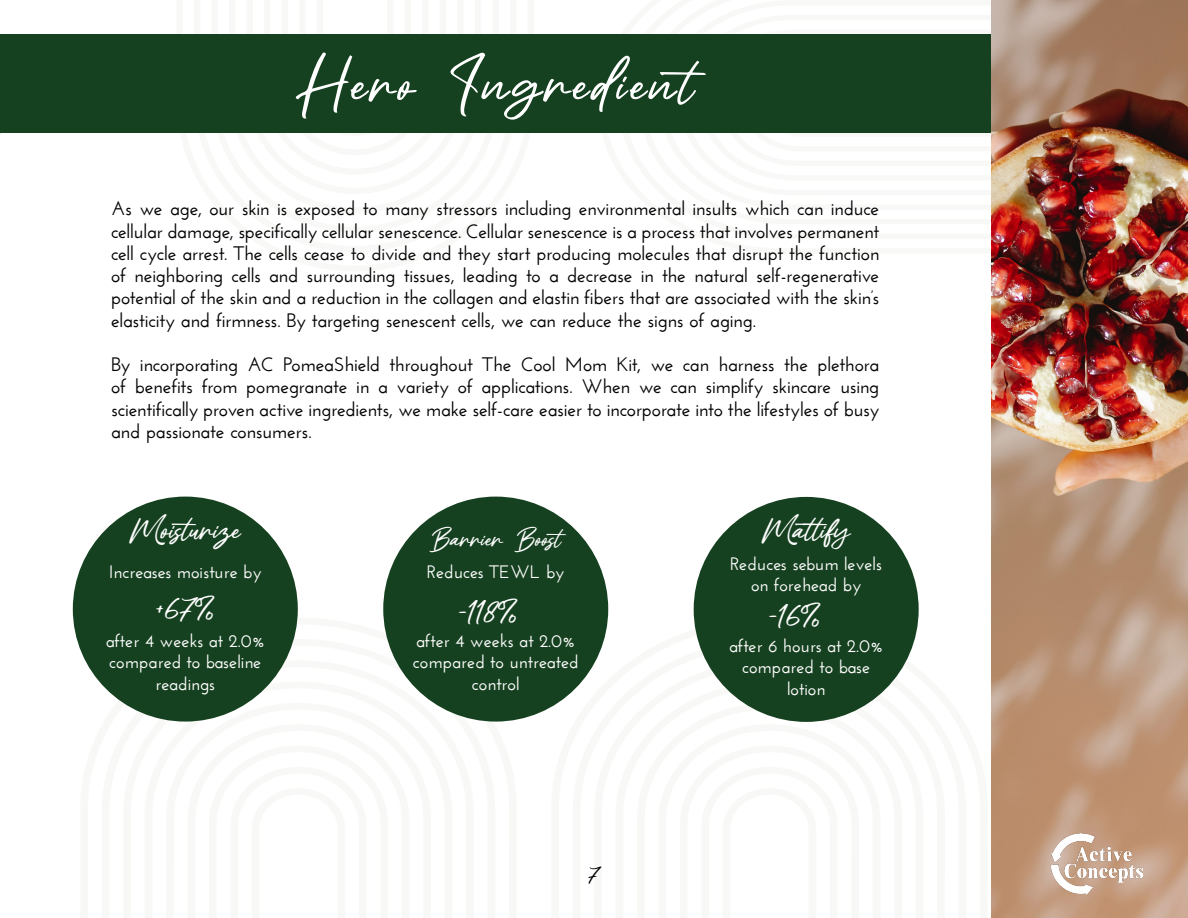
<style>
.page{position:relative;width:1188px;height:918px;background:#fff}
.page>*{position:absolute;margin:0;border:0;box-sizing:border-box;transform-origin:0 0}
.t1{font:70.5px "Maytra";letter-spacing:.05em;color:#fff}
.t2{font:40.5px "Maytra";color:#fff}
.t3{font:37.5px "Maytra";color:#fff}
.t4{font:30px "Maytra";color:#fff}
.t5{font:28.5px "Maytra";color:#000}
.table_of_contents{font:600 19.5px/22.2px "Josefin Sans";letter-spacing:-.015em;color:#000;text-align:justify}
.t6{font:600 18px/21.6px "Josefin Sans";color:#fff;text-align:center}
</style>
<div class="page">
<div style="left:0;top:34px;width:992px;height:100px;background:#164120"></div>
<img style="left:992px;top:0;width:196px;height:918px">
<img style="left:1050px;top:833px;width:93px;height:62px">
<div style="left:73px;top:497px;width:225px;height:225px;background:#164120;border-radius:50%"></div>
<div style="left:383px;top:497px;width:225px;height:225px;background:#164120;border-radius:50%"></div>
<div style="left:694px;top:497px;width:225px;height:225px;background:#164120;border-radius:50%"></div>
<p class="t1" style="left:296px;top:50px;width:400px">Hero Ingredient</p>
<p class="table_of_contents" style="left:111px;top:197px;width:770px">As we age, our skin is exposed to many stressors including environmental insults which can induce cellular damage, specifically cellular senescence. Cellular senescence is a process that involves permanent cell cycle arrest. The cells cease to divide and they start producing molecules that disrupt the function of neighboring cells and surrounding tissues, leading to a decrease in the natural self-regenerative potential of the skin and a reduction in the collagen and elastin fibers that are associated with the skin’s elasticity and firmness. By targeting senescent cells, we can reduce the signs of aging.</p>
<p class="table_of_contents" style="left:111px;top:353px;width:770px">By incorporating AC PomeaShield throughout The Cool Mom Kit, we can harness the plethora of benefits from pomegranate in a variety of applications. When we can simplify skincare using scientifically proven active ingredients, we make self-care easier to incorporate into the lifestyles of busy and passionate consumers.</p>
<p class="t3" style="left:130px;top:512px;width:113px">Moisturize</p>
<p class="t6" style="left:109px;top:561px;width:154px">Increases moisture by</p>
<p class="t2" style="left:155px;top:586px;width:62px">+67%</p>
<p class="t6" style="left:106px;top:630px;width:161px">after 4 weeks at 2.0% compared to baseline readings</p>
<p class="t4" style="left:430px;top:524px;width:133px">Barrier Boost</p>
<p class="t6" style="left:427px;top:561px;width:139px">Reduces TEWL by</p>
<p class="t2" style="left:458px;top:589px;width:62px">-118%</p>
<p class="t6" style="left:416px;top:630px;width:161px">after 4 weeks at 2.0%</p>
<p class="t6" style="left:413px;top:651px;width:167px">compared to untreated</p>
<p class="t6" style="left:472px;top:673px;width:49px">control</p>
<p class="t5" style="left:589px;top:859px;width:12px">7</p>
<p class="t3" style="left:762px;top:512px;width:91px">Mattify</p>
<p class="t6" style="left:730px;top:553px;width:154px">Reduces sebum levels</p>
<p class="t6" style="left:751px;top:574px;width:112px">on forehead by</p>
<p class="t2" style="left:768px;top:593px;width:55px">-16%</p>
<p class="t6" style="left:729px;top:635px;width:156px">after 6 hours at 2.0%</p>
<p class="t6" style="left:742px;top:656px;width:130px">compared to base</p>
<p class="t6" style="left:787px;top:678px;width:40px">lotion</p>
</div>
